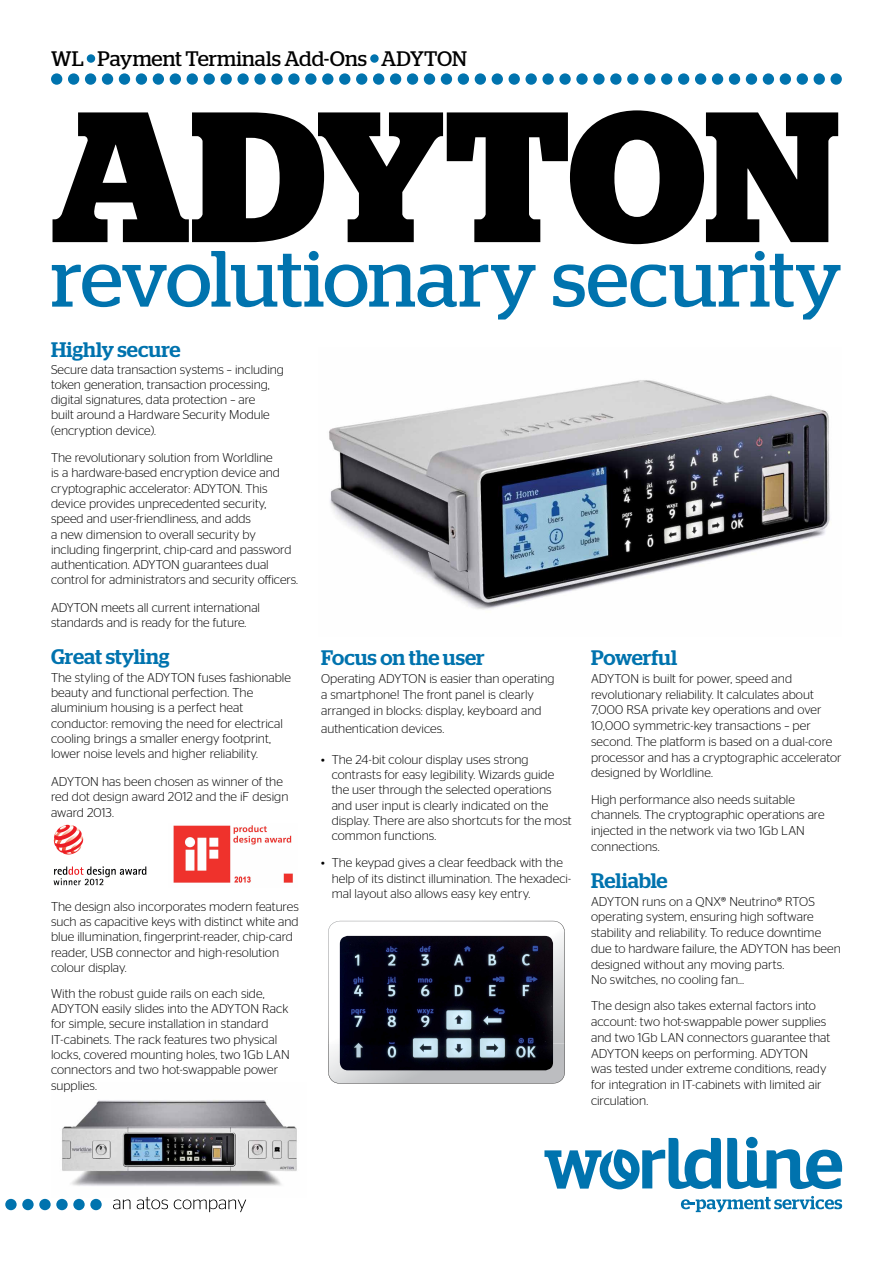
<style>
.page{position:relative;width:893px;height:1263px;background:#fff}
.page>*{position:absolute;margin:0;border:0;box-sizing:border-box;transform-origin:0 0}
.t1{font:700 185.25px "Stag";letter-spacing:-.01em;color:#000}
.t2{font:79.5px "Stag";letter-spacing:-.005em;color:#0073ae}
.t3{font:500 21px "Stag";color:#0073ae}
.t4{font:21px "Stag";color:#000}
.t5{font:300 12.75px/15.3px "Stag Sans";color:#000}
</style>
<div class="page">
<img style="left:62px;top:1100px;width:235px;height:97px">
<img style="left:53px;top:824px;width:94px;height:62px">
<img style="left:173px;top:825px;width:120px;height:58px">
<img style="left:330px;top:921px;width:233px;height:5px">
<img style="left:336px;top:1083px;width:221px;height:1px">
<img style="left:328px;top:926px;width:237px;height:157px">
<img style="left:340px;top:936px;width:213px;height:134px">
<div style="left:87px;top:54px;width:8px;height:9px;background:#0073ae;border-radius:50%"></div>
<div style="left:370px;top:54px;width:9px;height:9px;background:#0073ae;border-radius:50%"></div>
<img style="left:329px;top:380px;width:501px;height:230px">
<div style="left:51px;top:73px;width:11px;height:12px;background:#0073ae;border-radius:50%"></div>
<div style="left:68px;top:73px;width:11px;height:12px;background:#0073ae;border-radius:50%"></div>
<div style="left:85px;top:73px;width:11px;height:12px;background:#0073ae;border-radius:50%"></div>
<div style="left:102px;top:73px;width:11px;height:12px;background:#0073ae;border-radius:50%"></div>
<div style="left:119px;top:73px;width:11px;height:12px;background:#0073ae;border-radius:50%"></div>
<div style="left:136px;top:73px;width:11px;height:12px;background:#0073ae;border-radius:50%"></div>
<div style="left:153px;top:73px;width:11px;height:12px;background:#0073ae;border-radius:50%"></div>
<div style="left:170px;top:73px;width:11px;height:12px;background:#0073ae;border-radius:50%"></div>
<div style="left:187px;top:73px;width:11px;height:12px;background:#0073ae;border-radius:50%"></div>
<div style="left:204px;top:73px;width:11px;height:12px;background:#0073ae;border-radius:50%"></div>
<div style="left:220px;top:73px;width:12px;height:12px;background:#0073ae;border-radius:50%"></div>
<div style="left:237px;top:73px;width:12px;height:12px;background:#0073ae;border-radius:50%"></div>
<div style="left:254px;top:73px;width:12px;height:12px;background:#0073ae;border-radius:50%"></div>
<div style="left:271px;top:73px;width:12px;height:12px;background:#0073ae;border-radius:50%"></div>
<div style="left:288px;top:73px;width:12px;height:12px;background:#0073ae;border-radius:50%"></div>
<div style="left:305px;top:73px;width:12px;height:12px;background:#0073ae;border-radius:50%"></div>
<div style="left:322px;top:73px;width:11px;height:12px;background:#0073ae;border-radius:50%"></div>
<div style="left:339px;top:73px;width:11px;height:12px;background:#0073ae;border-radius:50%"></div>
<div style="left:356px;top:73px;width:11px;height:12px;background:#0073ae;border-radius:50%"></div>
<div style="left:373px;top:73px;width:11px;height:12px;background:#0073ae;border-radius:50%"></div>
<div style="left:390px;top:73px;width:11px;height:12px;background:#0073ae;border-radius:50%"></div>
<div style="left:407px;top:73px;width:11px;height:12px;background:#0073ae;border-radius:50%"></div>
<div style="left:424px;top:73px;width:11px;height:12px;background:#0073ae;border-radius:50%"></div>
<div style="left:441px;top:73px;width:11px;height:12px;background:#0073ae;border-radius:50%"></div>
<div style="left:458px;top:73px;width:11px;height:12px;background:#0073ae;border-radius:50%"></div>
<div style="left:475px;top:73px;width:11px;height:12px;background:#0073ae;border-radius:50%"></div>
<div style="left:492px;top:73px;width:11px;height:12px;background:#0073ae;border-radius:50%"></div>
<div style="left:509px;top:73px;width:11px;height:12px;background:#0073ae;border-radius:50%"></div>
<div style="left:525px;top:73px;width:12px;height:12px;background:#0073ae;border-radius:50%"></div>
<div style="left:542px;top:73px;width:12px;height:12px;background:#0073ae;border-radius:50%"></div>
<div style="left:559px;top:73px;width:12px;height:12px;background:#0073ae;border-radius:50%"></div>
<div style="left:576px;top:73px;width:12px;height:12px;background:#0073ae;border-radius:50%"></div>
<div style="left:593px;top:73px;width:12px;height:12px;background:#0073ae;border-radius:50%"></div>
<div style="left:610px;top:73px;width:12px;height:12px;background:#0073ae;border-radius:50%"></div>
<div style="left:627px;top:73px;width:11px;height:12px;background:#0073ae;border-radius:50%"></div>
<div style="left:644px;top:73px;width:11px;height:12px;background:#0073ae;border-radius:50%"></div>
<div style="left:661px;top:73px;width:11px;height:12px;background:#0073ae;border-radius:50%"></div>
<div style="left:678px;top:73px;width:11px;height:12px;background:#0073ae;border-radius:50%"></div>
<div style="left:695px;top:73px;width:11px;height:12px;background:#0073ae;border-radius:50%"></div>
<div style="left:712px;top:73px;width:11px;height:12px;background:#0073ae;border-radius:50%"></div>
<div style="left:729px;top:73px;width:11px;height:12px;background:#0073ae;border-radius:50%"></div>
<div style="left:746px;top:73px;width:11px;height:12px;background:#0073ae;border-radius:50%"></div>
<div style="left:763px;top:73px;width:11px;height:12px;background:#0073ae;border-radius:50%"></div>
<div style="left:780px;top:73px;width:11px;height:12px;background:#0073ae;border-radius:50%"></div>
<div style="left:797px;top:73px;width:11px;height:12px;background:#0073ae;border-radius:50%"></div>
<div style="left:814px;top:73px;width:11px;height:12px;background:#0073ae;border-radius:50%"></div>
<div style="left:830px;top:73px;width:12px;height:12px;background:#0073ae;border-radius:50%"></div>
<svg style="left:727px;top:1138px;width:115px;height:51px"></svg>
<svg style="left:544px;top:1138px;width:177px;height:51px"></svg>
<svg style="left:681px;top:1196px;width:161px;height:16px"></svg>
<div style="left:90px;top:1199px;width:12px;height:11px;background:#0073ae;border-radius:50%"></div>
<div style="left:73px;top:1199px;width:12px;height:11px;background:#0073ae;border-radius:50%"></div>
<div style="left:56px;top:1199px;width:12px;height:11px;background:#0073ae;border-radius:50%"></div>
<div style="left:39px;top:1199px;width:12px;height:11px;background:#0073ae;border-radius:50%"></div>
<div style="left:22px;top:1199px;width:12px;height:11px;background:#0073ae;border-radius:50%"></div>
<div style="left:5px;top:1199px;width:12px;height:11px;background:#0073ae;border-radius:50%"></div>
<svg style="left:113px;top:1199px;width:17px;height:10px"></svg>
<svg style="left:137px;top:1197px;width:31px;height:12px"></svg>
<svg style="left:174px;top:1199px;width:72px;height:13px"></svg>
<h3 class="t4" style="left:51px;top:46px;width:418px">WL Payment Terminals Add-Ons ADYTON</h3>
<h1 class="t1" style="left:51px;top:69px;width:790px">ADYTON</h1>
<h2 class="t2" style="left:51px;top:233px;width:792px">revolutionary security</h2>
<h3 class="t3" style="left:51px;top:337px;width:131px">Highly secure</h3>
<p class="t5" style="left:51px;top:361px;width:234px">Secure data transaction systems – including token generation, transaction processing, digital signatures, data protection – are<br>built around a Hardware Security Module (encryption device).</p>
<p class="t5" style="left:51px;top:450px;width:249px">The revolutionary solution from Worldline<br>is a hardware-based encryption device and cryptographic accelerator: ADYTON. This device provides unprecedented security, speed and user-friendliness, and adds<br>a new dimension to overall security by including fingerprint, chip-card and password authentication. ADYTON guarantees dual control for administrators and security officers.</p>
<p class="t5" style="left:51px;top:599px;width:211px;line-height:15.8px">ADYTON meets all current international standards and is ready for the future.</p>
<h3 class="t3" style="left:51px;top:644px;width:120px">Great styling</h3>
<p class="t5" style="left:51px;top:669px;width:241px">The styling of the ADYTON fuses fashionable beauty and functional perfection. The aluminium housing is a perfect heat conductor: removing the need for electrical cooling brings a smaller energy footprint, lower noise levels and higher reliability.</p>
<p class="t5" style="left:51px;top:774px;width:239px">ADYTON has been chosen as winner of the red dot design award 2012 and the iF design award 2013.</p>
<h3 class="t3" style="left:591px;top:645px;width:88px">Powerful</h3>
<p class="t5" style="left:591px;top:670px;width:252px;line-height:15.8px">ADYTON is built for power, speed and revolutionary reliability. It calculates about 7,000 RSA private key operations and over 10,000 symmetric-key transactions – per second. The platform is based on a dual-core processor and has a cryptographic accelerator designed by Worldline.</p>
<p class="t5" style="left:591px;top:791px;width:235px;line-height:15.8px">High performance also needs suitable channels. The cryptographic operations are injected in the network via two 1Gb LAN connections.</p>
<h3 class="t3" style="left:591px;top:868px;width:78px">Reliable</h3>
<p class="t5" style="left:591px;top:893px;width:251px;line-height:15.8px">ADYTON runs on a QNX® Neutrino® RTOS operating system, ensuring high software stability and reliability. To reduce downtime due to hardware failure, the ADYTON has been designed without any moving parts.<br>No switches, no cooling fan…</p>
<p class="t5" style="left:591px;top:998px;width:241px;line-height:15.8px">The design also takes external factors into account: two hot-swappable power supplies and two 1Gb LAN connectors guarantee that ADYTON keeps on performing. ADYTON was tested under extreme conditions, ready for integration in IT-cabinets with limited air circulation.</p>
<h3 class="t3" style="left:321px;top:646px;width:165px">Focus on the user</h3>
<p class="t5" style="left:321px;top:671px;width:235px;line-height:15.8px">Operating ADYTON is easier than operating a smartphone! The front panel is clearly arranged in blocks: display, keyboard and</p>
<p class="t5" style="left:321px;top:721px;width:125px">authentication devices.</p>
<p class="t5" style="left:332px;top:751px;width:242px;text-indent:-11px">• The 24-bit colour display uses strong contrasts for easy legibility. Wizards guide the user through the selected operations and user input is clearly indicated on the display. There are also shortcuts for the most common functions.</p>
<p class="t5" style="left:332px;top:855px;width:241px;text-indent:-11px">• The keypad gives a clear feedback with the help of its distinct illumination. The hexadeci&shy;mal layout also allows easy key entry.</p>
<p class="t5" style="left:51px;top:898px;width:249px">The design also incorporates modern features such as capacitive keys with distinct white and blue illumination, fingerprint-reader, chip-card reader, USB connector and high-resolution colour display.</p>
<p class="t5" style="left:51px;top:985px;width:240px">With the robust guide rails on each side, ADYTON easily slides into the ADYTON Rack for simple, secure installation in standard IT-cabinets. The rack features two physical locks, covered mounting holes, two 1Gb LAN connectors and two hot-swappable power supplies.</p>
</div>
